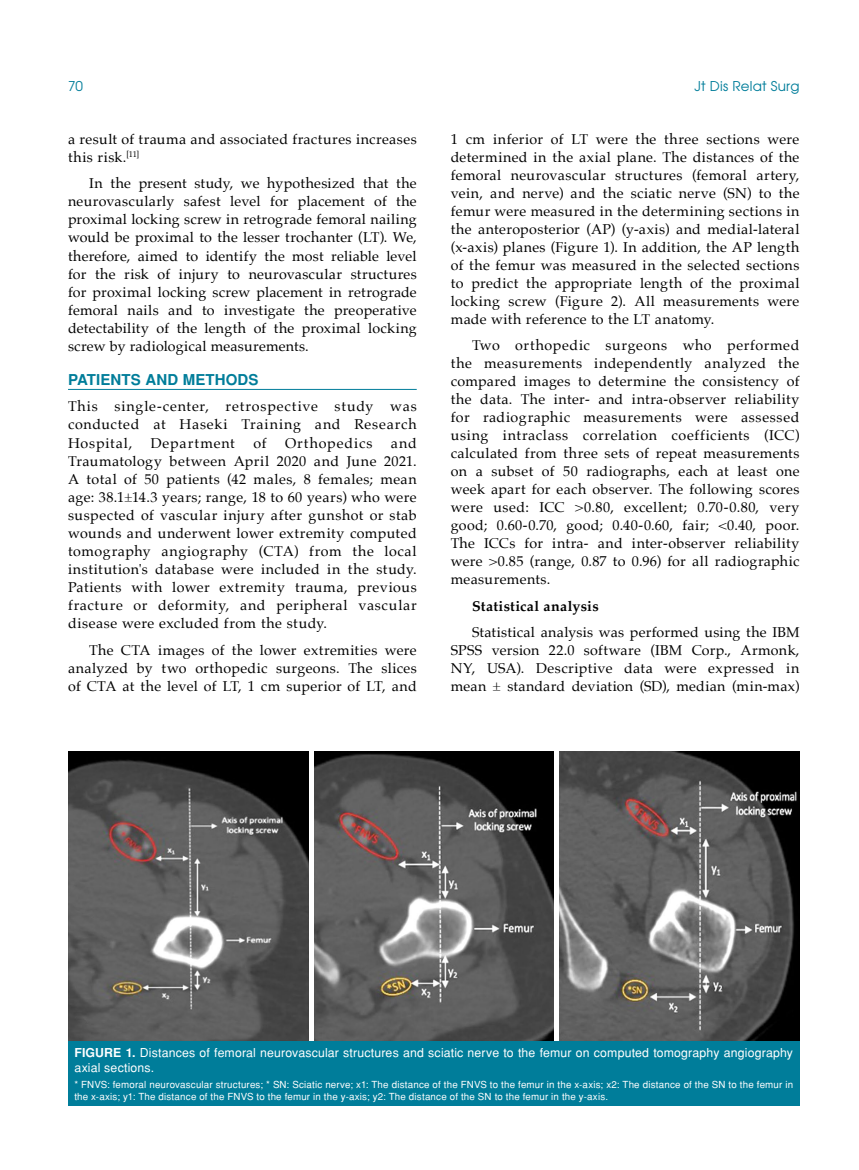
<style>
.page{position:relative;width:859px;height:1170px;background:#fff}
.page>*{position:absolute;margin:0;border:0;box-sizing:border-box;transform-origin:0 0}
.t1{font:700 15px "Helvetica Tr";letter-spacing:.005em;color:#007d9a}
.t2{font:14.25px/18px "Palatino";letter-spacing:.03em;color:#000;text-align:justify}
.t3{font:700 14.25px "Palatino";letter-spacing:.025em;color:#000}
.t4{font:14.25px "Palatino";letter-spacing:.065em;color:#000}
.t5{font:14.25px "Palatino";letter-spacing:.06em;color:#000}
.t6{font:13.5px "Avant Garde Tr";letter-spacing:.015em;color:#007d9a}
.t7{font:12.3px/15.3px "Helvetica Normal Tr";letter-spacing:.01em;color:#fff}
.t8{font:9.75px/11.7px "Helvetica Normal Tr";letter-spacing:.02em;color:#fff}
.s1{font-family:"Helvetica Tr";font-weight:700}
</style>
<div class="page">
<hr style="left:68px;top:389px;width:349px;height:1px;background:#007d9a">
<img style="left:68px;top:751px;width:731px;height:290px">
<hr style="left:309px;top:750px;width:4px;height:293px;background:#fff">
<hr style="left:554px;top:750px;width:4px;height:293px;background:#fff">
<div style="left:68px;top:1041px;width:731px;height:65px;background:#007d9a"></div>
<p class="t6" style="left:68px;top:77px;width:16px">70</p>
<p class="t6" style="left:694px;top:77px;width:106px">Jt Dis Relat Surg</p>
<p class="t2" style="left:68px;top:130px;width:350px">a result of trauma and associated fractures increases this risk.<sup>[11]</sup></p>
<p class="t2" style="left:68px;top:174px;width:350px;text-indent:21px">In the present study, we hypothesized that the neurovascularly safest level for placement of the proximal locking screw in retrograde femoral nailing would be proximal to the lesser trochanter (LT). We, therefore, aimed to identify the most reliable level for the risk of injury to neurovascular structures for proximal locking screw placement in retrograde femoral nails and to investigate the preoperative detectability of the length of the proximal locking screw by radiological measurements.</p>
<p class="t1" style="left:68px;top:370px;width:192px">PATIENTS AND METHODS</p>
<p class="t2" style="left:68px;top:397px;width:350px">This single-center, retrospective study was conducted at Haseki Training and Research Hospital,</p>
<p class="t2" style="left:451px;top:130px;width:350px">1 cm inferior of LT were the three sections were determined in the axial plane. The distances of the femoral neurovascular structures (femoral artery, vein, and nerve) and the sciatic nerve (SN) to the femur were measured in the determining sections in the anteroposterior (AP) (y-axis) and medial-lateral (x-axis) planes (Figure 1). In addition, the AP length of the femur was measured in the selected sections to predict the appropriate length of the proximal locking screw (Figure 2). All measurements were made with reference to the LT anatomy.</p>
<p class="t2" style="left:451px;top:336px;width:350px;text-indent:21px">Two orthopedic surgeons who performed the measurements independently analyzed the compared images to determine the consistency of the data. The inter- and intra-observer reliability for radiographic measurements were assessed using intraclass correlation coefficients (ICC) calculated from three sets of repeat measurements on a subset of 50 radiographs, each at least one week apart for each observer. The following scores were used: ICC &gt;0.80, excellent; 0.70-0.80, very good; 0.60-0.70, good; 0.40-0.60, fair; &lt;0.40, poor.<br>The ICCs for intra- and inter-observer reliability were &gt;0.85 (range, 0.87 to 0.96) for all radiographic measurements.</p>
<p class="t3" style="left:472px;top:593px;width:128px">Statistical analysis</p>
<p class="t2" style="left:451px;top:623px;width:350px;text-indent:21px">Statistical analysis was performed using the IBM SPSS version 22.0 software (IBM Corp., Armonk, NY, USA). Descriptive data were expressed in mean ± standard deviation (SD), median (min-max)</p>
<p class="t5" style="left:151px;top:431px;width:86px">Department</p>
<p class="t2" style="left:253px;top:433px;width:15px">of</p>
<p class="t4" style="left:285px;top:431px;width:89px">Orthopedics</p>
<p class="t2" style="left:68px;top:433px;width:350px;text-indent:323px">and Traumatology between April 2020 and June 2021.<br>A total of 50 patients (42 males, 8 females; mean age: 38.1±14.3 years; range, 18 to 60 years) who were suspected of vascular injury after gunshot or stab wounds and underwent lower extremity computed tomography angiography (CTA) from the local institution's database were included in the study.<br>Patients with lower extremity trauma, previous fracture or deformity, and peripheral vascular disease were excluded from the study.</p>
<p class="t2" style="left:68px;top:640px;width:350px;text-indent:21px">The CTA images of the lower extremities were analyzed by two orthopedic surgeons. The slices of CTA at the level of LT, 1 cm superior of LT, and</p>
<p class="t7" style="left:74px;top:1044px;width:720px"><span class="s1">FIGURE 1.</span> Distances of femoral neurovascular structures and sciatic nerve to the femur on computed tomography angiography axial sections.</p>
<p class="t8" style="left:74px;top:1078px;width:720px">* FNVS: femoral neurovascular structures; * SN: Sciatic nerve; x1: The distance of the FNVS to the femur in the x-axis; x2: The distance of the SN to the femur in the x-axis; y1: The distance of the FNVS to the femur in the y-axis; y2: The distance of the SN to the femur in the y-axis.</p>
</div>
